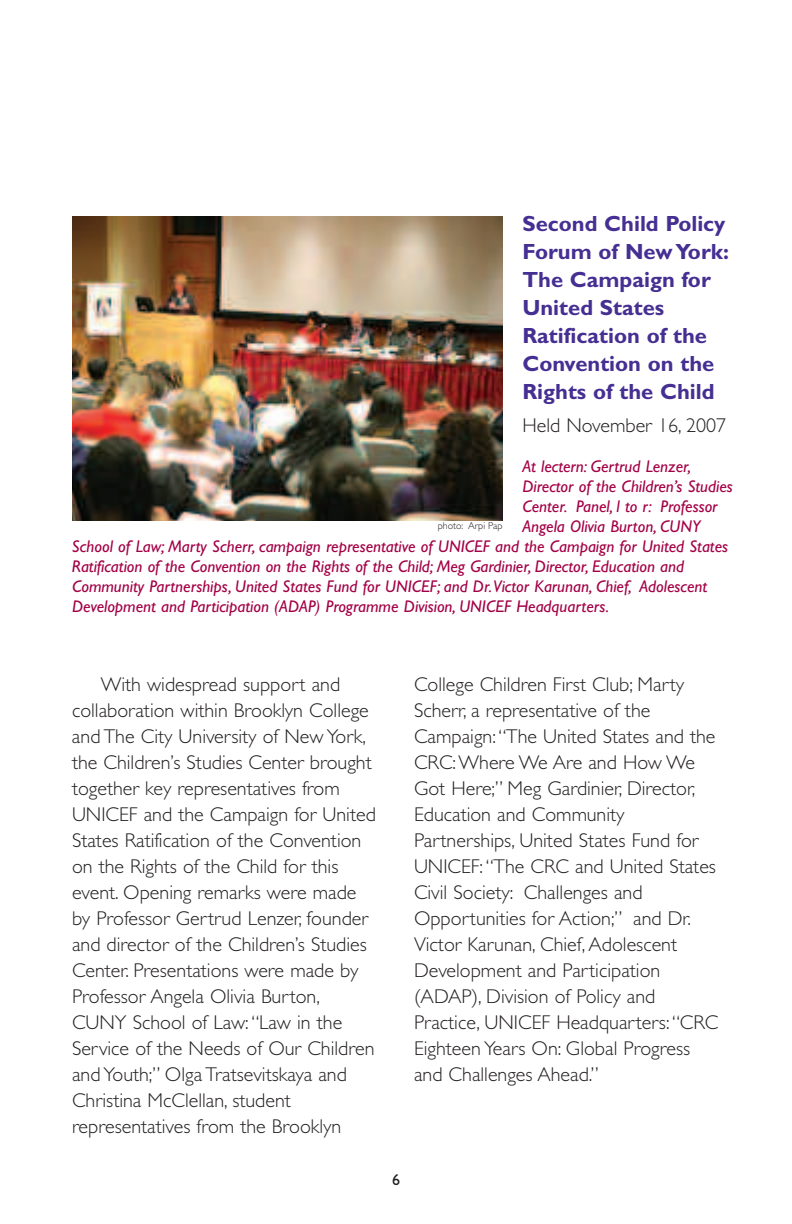
<style>
.page{position:relative;width:792px;height:1224px;background:#fff}
.page>*{position:absolute;margin:0;border:0;box-sizing:border-box;transform-origin:0 0}
.t1{font:700 22px/28px "Gill Sans";color:#452f92}
.t2{font:300 20px/26px "Gill Sans";color:#231f20}
.t3{font:italic 17px "Gill Sans";color:#a30146}
.t4{font:16px "Gill Sans";color:#231f20}
.t5{font:300 10px "Gill Sans";color:#231f20}
</style>
<div class="page">
<img style="left:72px;top:216px;width:430px;height:304px">
<p class="t1" style="left:522px;top:212px;width:208px">Second Child Policy<br>Forum of New York:<br>The Campaign for<br>United States<br>Ratification of the<br>Convention on the<br>Rights of the Child</p>
<p class="t2" style="left:522px;top:414px;width:205px">Held November 16, 2007</p>
<p class="t3" style="left:522px;top:460px;width:170px">At lectern: Gertrud Lenzer,</p>
<p class="t3" style="left:522px;top:480px;width:212px">Director of the Children’s Studies</p>
<p class="t3" style="left:522px;top:500px;width:197px">Center. Panel, l to r: Professor</p>
<p class="t3" style="left:522px;top:520px;width:180px">Angela Olivia Burton, CUNY</p>
<p class="t3" style="left:72px;top:540px;width:658px">School of Law; Marty Scherr, campaign representative of UNICEF and the Campaign for United States</p>
<p class="t3" style="left:72px;top:560px;width:614px">Ratification of the Convention on the Rights of the Child; Meg Gardinier, Director, Education and</p>
<p class="t3" style="left:72px;top:580px;width:637px">Community Partnerships, United States Fund for UNICEF; and Dr.Victor Karunan, Chief, Adolescent</p>
<p class="t3" style="left:72px;top:600px;width:539px">Development and Participation (ADAP) Programme Division, UNICEF Headquarters.</p>
<p class="t5" style="left:438px;top:522px;width:66px">photo: Arpi Pap</p>
<p class="t2" style="left:72px;top:673px;width:305px;text-indent:29px">With widespread support and collaboration within Brooklyn College and The City University of New York, the Children’s Studies Center brought together key representatives from UNICEF and the Campaign for United States Ratification of the Convention on the Rights of the Child for this event. Opening remarks were made by Professor Gertrud Lenzer, founder and director of the Children’s Studies Center. Presentations were made by Professor Angela Olivia Burton, CUNY School of Law:“Law in the Service of the Needs of Our Children and Youth;” Olga Tratsevitskaya and Christina McClellan, student representatives from the Brooklyn</p>
<p class="t2" style="left:414px;top:673px;width:306px">College Children First Club; Marty<br>Scherr, a representative of the<br>Campaign:“The United States and the<br>CRC:Where We Are and How We<br>Got Here;” Meg Gardinier, Director,<br>Education and Community<br>Partnerships, United States Fund for<br>UNICEF:“The CRC and United States<br>Civil Society: Challenges and<br>Opportunities for Action;” and Dr.<br>Victor Karunan, Chief, Adolescent<br>Development and Participation (ADAP), Division of Policy and<br>Practice, UNICEF Headquarters:“CRC<br>Eighteen Years On: Global Progress and Challenges Ahead.”</p>
<p class="t4" style="left:392px;top:1174px;width:9px">6</p>
</div>
